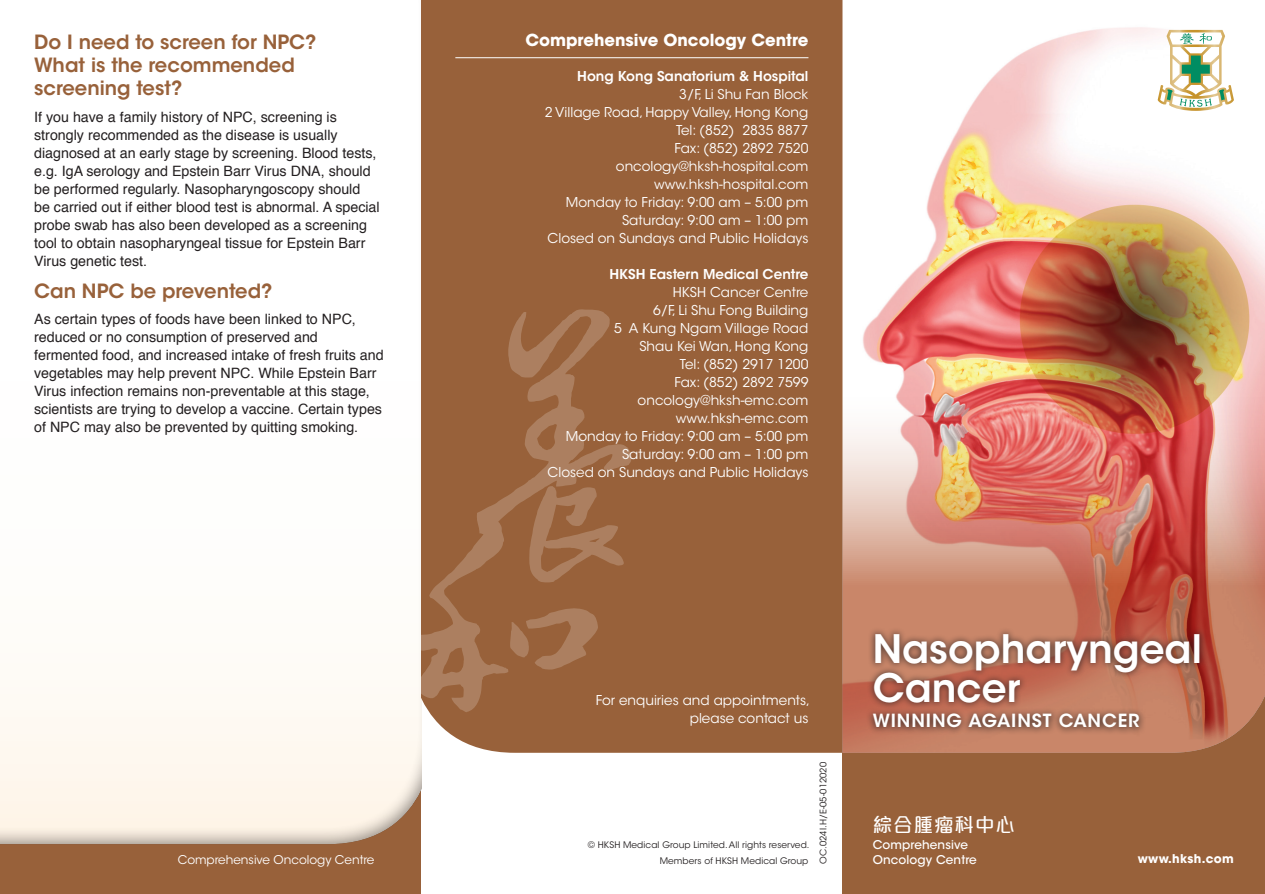
<style>
.page{position:relative;width:1265px;height:894px;background:#fff}
.page>*{position:absolute;margin:0;border:0;box-sizing:border-box;transform-origin:0 0}
.t1{font:600 39px/39px "ITC Avant Garde Std";color:#fff}
.t2{font:600 19.5px/23.4px "ITC Avant Garde Std";color:#98613a}
.t3{font:500 19.5px "M Elle HK";letter-spacing:.05em;color:#fff}
.t4{font:600 18px "ITC Avant Garde Std";letter-spacing:.05em;color:#fff}
.t5{font:700 16.5px "ITC Avant Garde Std";color:#fff}
.t6{font:14.25px/18px "Helvetica";color:#231f20}
.t7{font:13.5px/18px "ITC Avant Garde Std";color:#fff;text-align:right}
.t8{font:600 13.5px "ITC Avant Garde Std";color:#fff}
.t9{font:12px "ITC Avant Garde Std";color:#fff}
.t10{font:500 12px/15px "ITC Avant Garde Std";letter-spacing:.01em;color:#fff}
.t11{font:700 12px "ITC Avant Garde Std";letter-spacing:.025em;color:#fff}
.t12{font:9px "ITC Avant Garde Std";letter-spacing:.01em;color:#231f20}
</style>
<div class="page">
<div style="left:0;top:0;width:421px;height:894px;background:#98613a"></div>
<div style="left:0;top:0;width:421px;height:847px;background:#231f20;opacity:.5"></div>
<div style="left:421px;top:0;width:421px;height:753px;background:#98613a"></div>
<svg style="left:421px;top:309px;width:211px;height:404px;background:#9c6843"></svg>
<hr style="left:455px;top:57px;width:353px;height:1px;background:#fff">
<div style="left:842px;top:0;width:422px;height:894px;background:#98613a"></div>
<img style="left:842px;top:0;width:422px;height:753px">
<div style="left:865px;top:627px;width:341px;height:108px;background:#231f20;opacity:.7"></div>
<svg style="left:1157px;top:30px;width:76px;height:81px;background:#d7dcc2"></svg>
<h2 class="t2" style="left:34px;top:30px;width:284px">Do I need to screen for NPC?<br>What is the recommended screening test?</h2>
<p class="t6" style="left:34px;top:108px;width:347px">If you have a family history of NPC, screening is strongly recommended as the disease is usually diagnosed at an early stage by screening. Blood tests, e.g. IgA serology and Epstein Barr Virus DNA, should be performed regularly. Nasopharyngoscopy should be carried out if either blood test is abnormal. A special probe swab has also been developed as a screening tool to obtain nasopharyngeal tissue for Epstein Barr Virus genetic test.</p>
<h2 class="t2" style="left:34px;top:279px;width:240px">Can NPC be prevented?</h2>
<p class="t6" style="left:34px;top:311px;width:351px">As certain types of foods have been linked to NPC, reduced or no consumption of preserved and fermented food, and increased intake of fresh fruits and vegetables may help prevent NPC. While Epstein Barr Virus infection remains non-preventable at this stage, scientists are trying to develop a vaccine. Certain types of NPC may also be prevented by quitting smoking.</p>
<p class="t9" style="left:178px;top:852px;width:198px">Comprehensive Oncology Centre</p>
<p class="t5" style="left:525px;top:30px;width:284px">Comprehensive Oncology Centre</p>
<p class="t8" style="left:577px;top:68px;width:233px">Hong Kong Sanatorium &amp; Hospital</p>
<p class="t7" style="left:544px;top:86px;width:265px">3/F, Li Shu Fan Block<br>2 Village Road, Happy Valley, Hong Kong<br>Tel: (852) 2835 8877<br>Fax: (852) 2892 7520 oncology@hksh-hospital.com www.hksh-hospital.com<br>Monday to Friday: 9:00 am – 5:00 pm<br>Saturday: 9:00 am – 1:00 pm<br>Closed on Sundays and Public Holidays</p>
<p class="t8" style="left:609px;top:266px;width:200px">HKSH Eastern Medical Centre</p>
<p class="t7" style="left:547px;top:284px;width:262px">HKSH Cancer Centre<br>6/F, Li Shu Fong Building<br>5 A Kung Ngam Village Road<br>Shau Kei Wan, Hong Kong<br>Tel: (852) 2917 1200<br>Fax: (852) 2892 7599 oncology@hksh-emc.com www.hksh-emc.com<br>Monday to Friday: 9:00 am – 5:00 pm<br>Saturday: 9:00 am – 1:00 pm<br>Closed on Sundays and Public Holidays</p>
<p class="t7" style="left:595px;top:691px;width:216px">For enquiries and appointments, please contact us</p>
<p class="t12" style="left:588px;top:839px;width:223px">© HKSH Medical Group Limited. All rights reserved.</p>
<p class="t12" style="left:659px;top:855px;width:150px">Members of HKSH Medical Group</p>
<p class="t12" style="left:817px;top:864px;width:103px;rotate:-90deg">OC.024I.H/E-05-012020</p>
<h1 class="t1" style="left:872px;top:629px;width:331px">Nasopharyngeal<br>Cancer</h1>
<p class="t4" style="left:872px;top:709px;width:268px">WINNING AGAINST CANCER</p>
<h2 class="t3" style="left:872px;top:815px;width:144px">綜合腫瘤科中⼼</h2>
<p class="t10" style="left:872px;top:837px;width:106px">Comprehensive<br>Oncology Centre</p>
<p class="t11" style="left:1137px;top:850px;width:98px">www.hksh.com</p>
</div>
